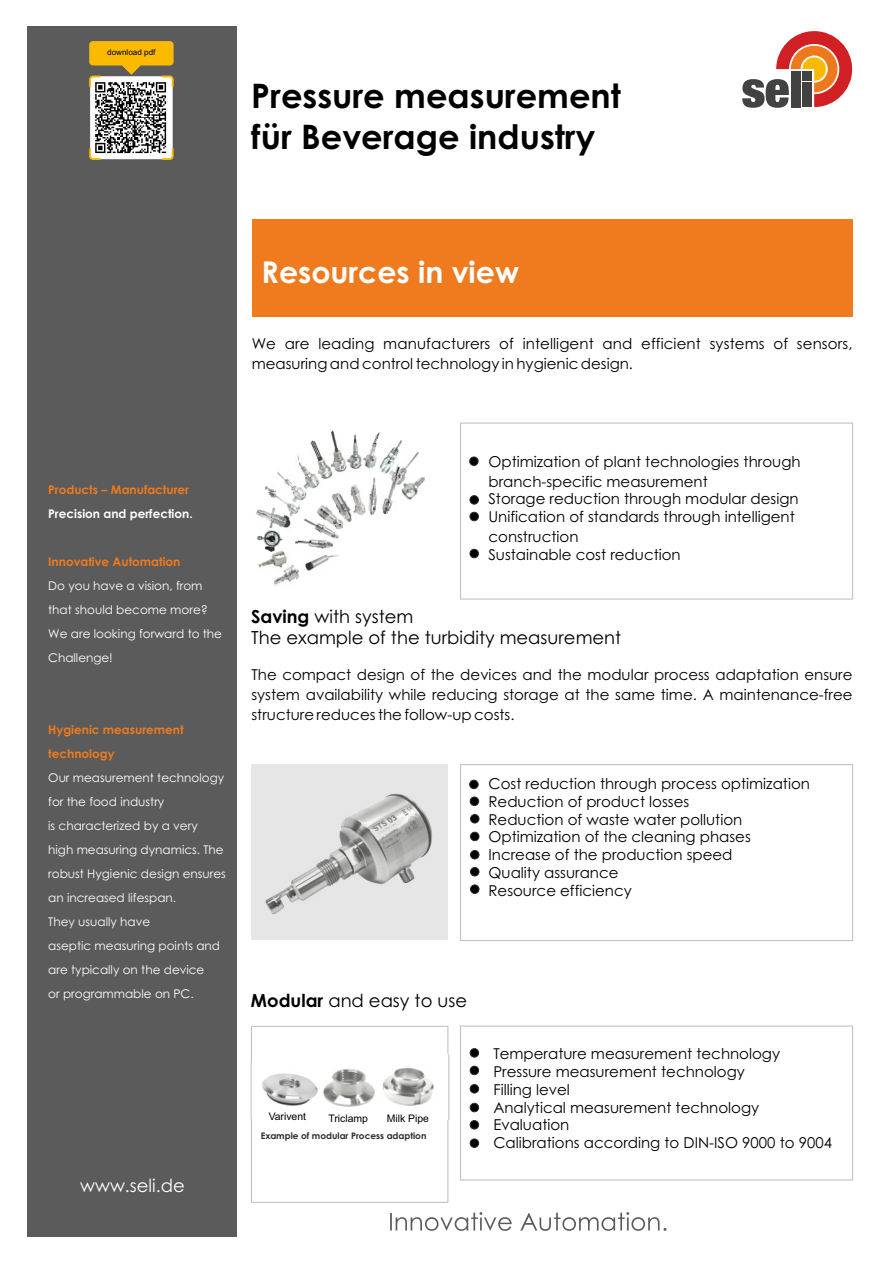
<style>
.page{position:relative;width:893px;height:1263px;background:#fff}
.page>*{position:absolute;margin:0;border:0;box-sizing:border-box;transform-origin:0 0}
.t1{font:700 33.75px/41px "Century Gothic";color:#000}
.t2{font:700 30px "Century Gothic";color:#fff}
.t3{font:18px/20.7px "Century Gothic";color:#000}
.t4{font:18px "Century Gothic";color:#fefefe}
.t5{font:15px/17.9px "Century Gothic";color:#000}
.t6{font:12px/24px "Century Gothic";color:#fefefe}
.t7{font:700 12px/24px "Century Gothic";color:#ef7b1e}
.t8{font:700 12px "Century Gothic";color:#fefefe}
.t9{font:10.8px "Century Gothic";color:#fefefe}
.t10{font:10.35px "Arial";color:#000}
.t11{font:700 9px "Century Gothic";color:#2b2a29}
.t12{font:8.1px "Arial";color:#000}
.s1{font-weight:700}
</style>
<div class="page">
<div style="left:252px;top:220px;width:600px;height:97px;background:#ef7b1e"></div>
<svg style="left:390px;top:1212px;width:276px;height:19px"></svg>
<svg style="left:742px;top:31px;width:110px;height:77px"></svg>
<div style="left:27px;top:26px;width:209px;height:1210px;background:#5b5b5b"></div>
<div style="left:90px;top:76px;width:83px;height:83px;background:#fff;border-radius:4px"></div>
<svg style="left:89px;top:148px;width:11px;height:12px"></svg>
<svg style="left:162px;top:148px;width:12px;height:12px"></svg>
<svg style="left:89px;top:41px;width:85px;height:46px"></svg>
<div style="left:460px;top:422px;width:393px;height:178px;border:1px solid #c4c2c2"></div>
<div style="left:460px;top:764px;width:393px;height:177px;border:1px solid #c4c2c2"></div>
<div style="left:251px;top:764px;width:197px;height:176px;background:#e6e6e6"></div>
<svg style="left:250px;top:1025px;width:199px;height:178px"></svg>
<div style="left:469px;top:457px;width:9px;height:9px;background:#000;border:1px solid #2b2a29;border-radius:50%"></div>
<div style="left:470px;top:495px;width:9px;height:9px;background:#000;border:1px solid #2b2a29;border-radius:50%"></div>
<div style="left:470px;top:512px;width:9px;height:9px;background:#000;border:1px solid #2b2a29;border-radius:50%"></div>
<div style="left:470px;top:549px;width:9px;height:9px;background:#000;border:1px solid #2b2a29;border-radius:50%"></div>
<img style="left:297px;top:454px;width:3px;height:12px">
<img style="left:274px;top:565px;width:22px;height:21px">
<img style="left:265px;top:486px;width:35px;height:27px">
<img style="left:350px;top:485px;width:3px;height:6px">
<img style="left:411px;top:451px;width:14px;height:31px">
<img style="left:304px;top:505px;width:38px;height:31px">
<img style="left:394px;top:466px;width:20px;height:24px">
<img style="left:295px;top:526px;width:40px;height:18px">
<img style="left:353px;top:477px;width:41px;height:39px">
<img style="left:329px;top:491px;width:24px;height:32px">
<img style="left:296px;top:536px;width:43px;height:44px">
<img style="left:258px;top:553px;width:33px;height:24px">
<img style="left:376px;top:432px;width:4px;height:8px">
<img style="left:256px;top:492px;width:41px;height:51px">
<img style="left:399px;top:476px;width:25px;height:24px">
<img style="left:359px;top:435px;width:17px;height:34px">
<img style="left:331px;top:430px;width:28px;height:41px">
<img style="left:300px;top:440px;width:44px;height:53px">
<img style="left:371px;top:440px;width:40px;height:37px">
<img style="left:256px;top:530px;width:30px;height:23px">
<img style="left:276px;top:469px;width:31px;height:36px">
<img style="left:265px;top:793px;width:167px;height:122px">
<div style="left:469px;top:780px;width:9px;height:9px;background:#000;border:1px solid #2b2a29;border-radius:50%"></div>
<div style="left:470px;top:797px;width:9px;height:9px;background:#000;border:1px solid #2b2a29;border-radius:50%"></div>
<div style="left:470px;top:814px;width:9px;height:9px;background:#000;border:1px solid #2b2a29;border-radius:50%"></div>
<div style="left:470px;top:832px;width:9px;height:9px;background:#000;border:1px solid #2b2a29;border-radius:50%"></div>
<div style="left:470px;top:867px;width:9px;height:9px;background:#000;border:1px solid #2b2a29;border-radius:50%"></div>
<div style="left:470px;top:850px;width:9px;height:9px;background:#000;border:1px solid #2b2a29;border-radius:50%"></div>
<div style="left:470px;top:885px;width:9px;height:8px;background:#000;border:1px solid #2b2a29;border-radius:50%"></div>
<div style="left:470px;top:1066px;width:9px;height:9px;background:#000;border:1px solid #2b2a29;border-radius:50%"></div>
<div style="left:470px;top:1084px;width:9px;height:9px;background:#000;border:1px solid #2b2a29;border-radius:50%"></div>
<div style="left:470px;top:1103px;width:9px;height:9px;background:#000;border:1px solid #2b2a29;border-radius:50%"></div>
<div style="left:470px;top:1120px;width:9px;height:9px;background:#000;border:1px solid #2b2a29;border-radius:50%"></div>
<div style="left:470px;top:1139px;width:9px;height:8px;background:#000;border:1px solid #2b2a29;border-radius:50%"></div>
<div style="left:470px;top:1048px;width:9px;height:9px;background:#000;border:1px solid #2b2a29;border-radius:50%"></div>
<img style="left:254px;top:1054px;width:196px;height:65px">
<img style="left:262px;top:1063px;width:179px;height:48px">
<img style="left:250px;top:1064px;width:76px;height:54px">
<img style="left:256px;top:1071px;width:63px;height:40px">
<div style="left:460px;top:1025px;width:393px;height:155px;border:1px solid #c4c2c2"></div>
<img style="left:93px;top:81px;width:75px;height:75px">
<p class="t12" style="left:107px;top:50px;width:50px">download pdf</p>
<h1 class="t1" style="left:251px;top:78px;width:371px">Pressure measurement für Beverage industry</h1>
<h2 class="t2" style="left:262px;top:261px;width:259px">Resources in view</h2>
<p class="t5" style="left:252px;top:335px;width:602px;line-height:19.6px">We are leading manufacturers of intelligent and efficient systems of sensors, measuring and control technology in hygienic design.</p>
<p class="t7" style="left:48px;top:478px;width:142px">Products – Manufacturer</p>
<p class="t8" style="left:48px;top:509px;width:146px">Precision and perfection.</p>
<p class="t7" style="left:48px;top:550px;width:134px">Innovative Automation</p>
<p class="t6" style="left:48px;top:574px;width:175px">Do you have a vision, from that should become more?<br>We are looking forward to the<br>Challenge!</p>
<p class="t7" style="left:48px;top:718px;width:137px">Hygienic measurement technology</p>
<p class="t6" style="left:48px;top:766px;width:179px">Our measurement technology for the food industry<br>is characterized by a very<br>high measuring dynamics. The robust Hygienic design ensures an increased lifespan.<br>They usually have<br>aseptic measuring points and are typically on the device<br>or programmable on PC.</p>
<p class="t9" style="left:39px;top:1176px;width:115px">F +49 5973 / 9474-74</p>
<p class="t4" style="left:80px;top:1178px;width:106px">www.seli.de</p>
<p class="t5" style="left:488px;top:453px;width:314px;line-height:19.6px">Optimization of plant technologies through branch-specific measurement</p>
<p class="t5" style="left:488px;top:491px;width:312px">Storage reduction through modular design<br>Unification of standards through intelligent</p>
<p class="t5" style="left:488px;top:529px;width:194px">construction<br>Sustainable cost reduction</p>
<p class="t3" style="left:251px;top:607px;width:372px"><span class="s1">Saving</span> with system<br>The example of the turbidity measurement</p>
<p class="t5" style="left:251px;top:666px;width:603px;line-height:19.6px;text-align:justify">The compact design of the devices and the modular process adaptation ensure system availability while reducing storage at the same time. A maintenance-free structure reduces the follow-up costs.</p>
<p class="t5" style="left:488px;top:776px;width:323px">Cost reduction through process optimization Reduction of product losses<br>Reduction of waste water pollution Optimization of the cleaning phases</p>
<p class="t5" style="left:488px;top:883px;width:145px">Resource efficiency</p>
<p class="t5" style="left:488px;top:847px;width:246px">Increase of the production speed<br>Quality assurance</p>
<p class="t3" style="left:251px;top:992px;width:218px"><span class="s1">Modular</span> and easy to use</p>
<p class="t10" style="left:269px;top:1113px;width:39px">Varivent</p>
<p class="t10" style="left:329px;top:1114px;width:41px">Triclamp</p>
<p class="t10" style="left:387px;top:1114px;width:44px">Milk Pipe</p>
<p class="t11" style="left:261px;top:1133px;width:167px">Example of modular Process adaption</p>
<p class="t5" style="left:493px;top:1046px;width:288px">Temperature measurement technology</p>
<p class="t5" style="left:493px;top:1082px;width:267px">Filling level<br>Analytical measurement technology</p>
<p class="t5" style="left:493px;top:1135px;width:340px">Calibrations according to DIN-ISO 9000 to 9004</p>
<p class="t5" style="left:493px;top:1064px;width:253px">Pressure measurement technology</p>
<p class="t5" style="left:493px;top:1117px;width:78px">Evaluation</p>
</div>
